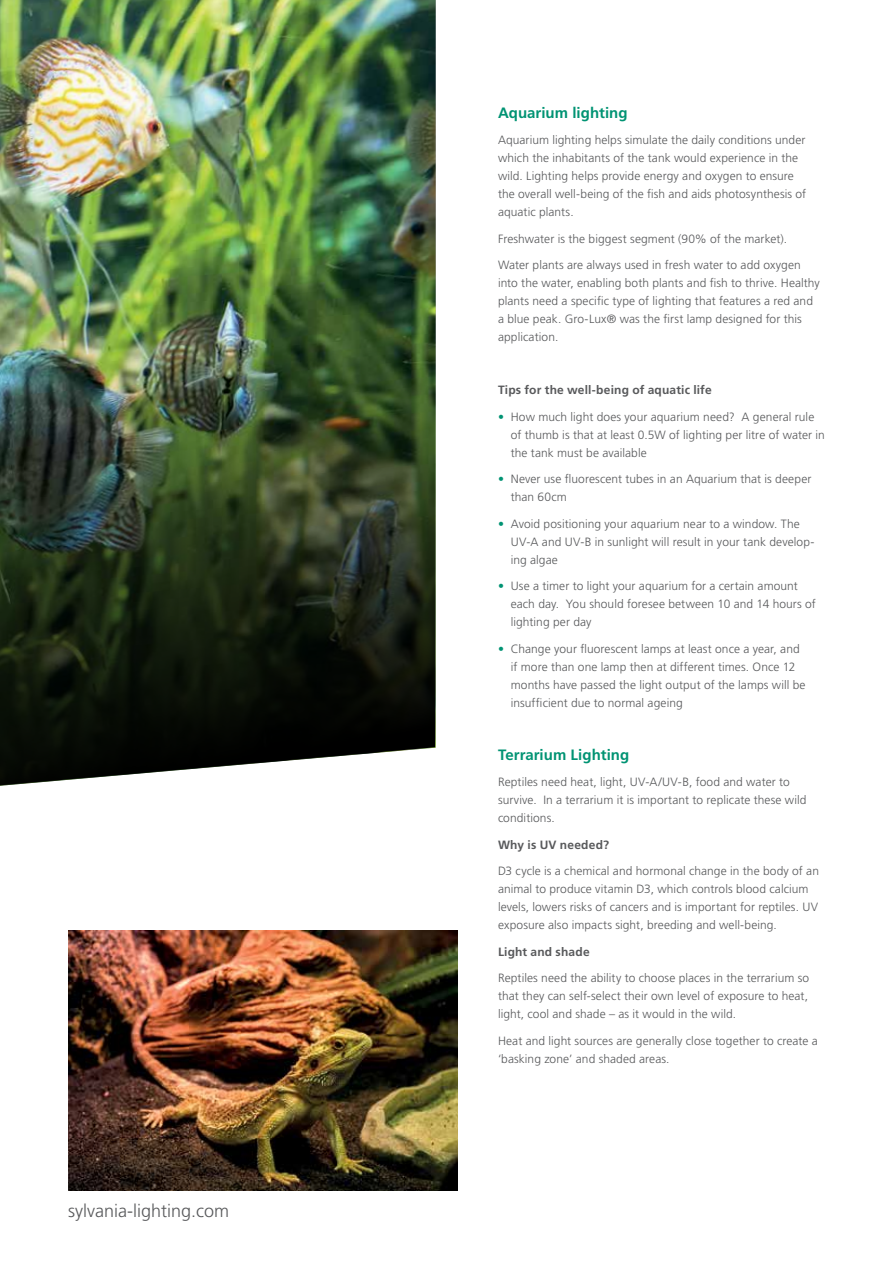
<style>
.page{position:relative;width:893px;height:1263px;background:#fff}
.page>*{position:absolute;margin:0;border:0;box-sizing:border-box;transform-origin:0 0}
.t1{font:300 18px "Frutiger";color:#58595b}
.t2{font:700 15px "Frutiger LT Std";letter-spacing:.005em;color:#009373}
.t3{font:300 12px/18px "Frutiger LT Std";letter-spacing:.005em;color:#58595b}
.t4{font:300 12px/18px "Frutiger";letter-spacing:.005em;color:#58595b}
.t5{font:700 12px "Frutiger LT Std";letter-spacing:.015em;color:#58595b}
.s1{color:#009373}
</style>
<div class="page">
<img style="left:0;top:0;width:435px;height:786px">
<img style="left:68px;top:931px;width:390px;height:260px">
<h1 class="t1" style="left:68px;top:1200px;width:162px">sylvania-lighting.com</h1>
<p class="t2" style="left:498px;top:104px;width:131px">Aquarium lighting</p>
<p class="t3" style="left:498px;top:131px;width:310px">Aquarium lighting helps simulate the daily conditions under which the inhabitants of the tank would experience in the wild. Lighting helps provide energy and oxygen to ensure the overall well-being of the fish and aids photosynthesis of aquatic plants.</p>
<p class="t3" style="left:498px;top:230px;width:291px">Freshwater is the biggest segment (90% of the market).</p>
<p class="t3" style="left:498px;top:256px;width:323px">Water plants are always used in fresh water to add oxygen into the water, enabling both plants and fish to thrive. Healthy plants need a specific type of lighting that features a red and a blue peak. Gro-Lux® was the first lamp designed for this application.</p>
<p class="t5" style="left:498px;top:383px;width:215px">Tips for the well-being of aquatic life</p>
<p class="t4" style="left:511px;top:407px;width:316px;text-indent:-13px"><span class="s1">•</span> How much light does your aquarium need? A general rule of thumb is that at least 0.5W of lighting per litre of water in the tank must be available</p>
<p class="t4" style="left:511px;top:470px;width:302px;text-indent:-13px"><span class="s1">•</span> Never use fluorescent tubes in an Aquarium that is deeper than 60cm</p>
<p class="t4" style="left:511px;top:514px;width:305px;text-indent:-13px"><span class="s1">•</span> Avoid positioning your aquarium near to a window. The<br>UV-A and UV-B in sunlight will result in your tank develop&shy;ing algae</p>
<p class="t4" style="left:511px;top:577px;width:307px;text-indent:-13px"><span class="s1">•</span> Use a timer to light your aquarium for a certain amount each day. You should foresee between 10 and 14 hours of lighting per day</p>
<p class="t4" style="left:511px;top:639px;width:296px;text-indent:-13px"><span class="s1">•</span> Change your fluorescent lamps at least once a year, and if more than one lamp then at different times. Once 12 months have passed the light output of the lamps will be insufficient due to normal ageing</p>
<p class="t2" style="left:498px;top:746px;width:133px">Terrarium Lighting</p>
<p class="t3" style="left:498px;top:773px;width:310px">Reptiles need heat, light, UV-A/UV-B, food and water to survive. In a terrarium it is important to replicate these wild conditions.</p>
<p class="t5" style="left:498px;top:837px;width:113px">Why is UV needed?</p>
<p class="t3" style="left:498px;top:862px;width:323px">D3 cycle is a chemical and hormonal change in the body of an animal to produce vitamin D3, which controls blood calcium levels, lowers risks of cancers and is important for reptiles. UV exposure also impacts sight, breeding and well-being.</p>
<p class="t5" style="left:498px;top:944px;width:93px">Light and shade</p>
<p class="t3" style="left:498px;top:969px;width:313px;text-align:justify">Reptiles need the ability to choose places in the terrarium so that they can self-select their own level of exposure to heat, light, cool and shade – as it would in the wild.</p>
<p class="t3" style="left:498px;top:1032px;width:321px">Heat and light sources are generally close together to create a ‘basking zone’ and shaded areas.</p>
</div>
